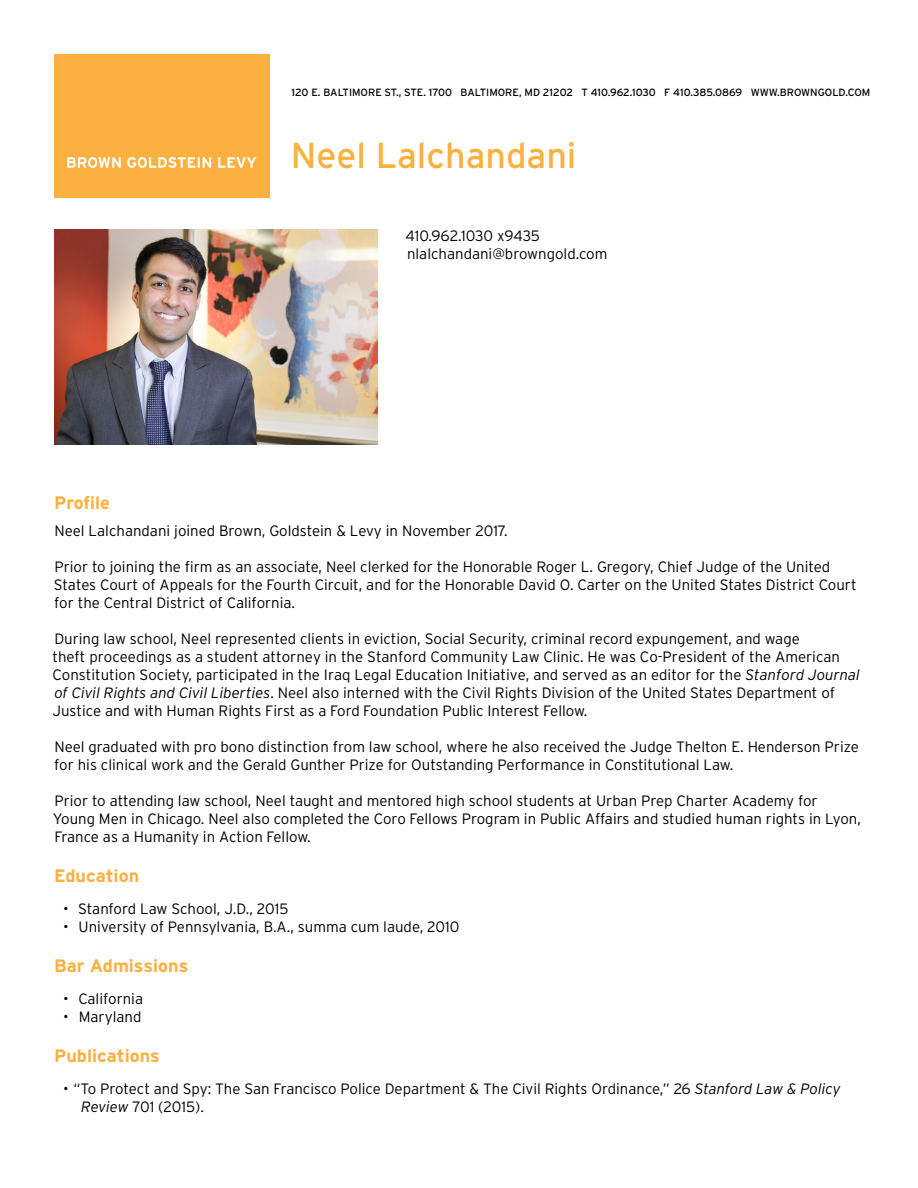
<style>
.page{position:relative;width:918px;height:1188px;background:#fff}
.page>*{position:absolute;margin:0;border:0;box-sizing:border-box;transform-origin:0 0}
.t1{font:36px "Interstate";color:#fbb040}
.t2{font:700 18px "Interstate";color:#fbb040}
.t3{font:300 15px/18px "Interstate";color:#000}
.t4{font:10.5px "Interstate";color:#000}
.s1{font-style:italic}
</style>
<div class="page">
<div style="left:54px;top:54px;width:216px;height:144px;background:#fbb040"></div>
<svg style="left:67px;top:157px;width:190px;height:11px"></svg>
<img style="left:54px;top:230px;width:324px;height:215px">
<p class="t4" style="left:292px;top:86px;width:580px">120 E. BALTIMORE ST., STE. 1700 BALTIMORE, MD 21202 T 410.962.1030 F 410.385.0869 WWW.BROWNGOLD.COM</p>
<h1 class="t1" style="left:291px;top:133px;width:287px">Neel Lalchandani</h1>
<p class="t3" style="left:406px;top:227px;width:203px">410.962.1030 x9435 nlalchandani@browngold.com</p>
<p class="t2" style="left:54px;top:492px;width:57px">Profle</p>
<p class="t3" style="left:54px;top:522px;width:455px">Neel Lalchandani joined Brown, Goldstein &amp; Levy in November 2017.</p>
<p class="t3" style="left:54px;top:558px;width:804px">Prior to joining the frm as an associate, Neel clerked for the Honorable Roger L. Gregory, Chief Judge of the United<br>States Court of Appeals for the Fourth Circuit, and for the Honorable David O. Carter on the United States District Court for the Central District of California.</p>
<p class="t3" style="left:52px;top:630px;width:809px">During law school, Neel represented clients in eviction, Social Security, criminal record expungement, and wage<br>theft proceedings as a student attorney in the Stanford Community Law Clinic. He was Co-President of the American Constitution Society, participated in the Iraq Legal Education Initiative, and served as an editor for the <span class="s1">Stanford Journal of Civil Rights and Civil Liberties</span>. Neel also interned with the Civil Rights Division of the United States Department of Justice and with Human Rights First as a Ford Foundation Public Interest Fellow.</p>
<p class="t3" style="left:54px;top:738px;width:806px">Neel graduated with pro bono distinction from law school, where he also received the Judge Thelton E. Henderson Prize for his clinical work and the Gerald Gunther Prize for Outstanding Performance in Constitutional Law.</p>
<p class="t3" style="left:53px;top:792px;width:810px">Prior to attending law school, Neel taught and mentored high school students at Urban Prep Charter Academy for<br>Young Men in Chicago. Neel also completed the Coro Fellows Program in Public Affairs and studied human rights in Lyon,<br>France as a Humanity in Action Fellow.</p>
<p class="t2" style="left:54px;top:865px;width:87px">Education</p>
<p class="t3" style="left:63px;top:900px;width:227px">• Stanford Law School, J.D., 2015</p>
<p class="t3" style="left:63px;top:918px;width:398px">• University of Pennsylvania, B.A., summa cum laude, 2010</p>
<p class="t2" style="left:54px;top:955px;width:136px">Bar Admissions</p>
<p class="t3" style="left:63px;top:990px;width:82px">• California</p>
<p class="t3" style="left:63px;top:1008px;width:80px">• Maryland</p>
<p class="t2" style="left:54px;top:1045px;width:107px">Publications</p>
<p class="t3" style="left:81px;top:1080px;width:761px;text-indent:-18px">• “To Protect and Spy: The San Francisco Police Department &amp; The Civil Rights Ordinance,” 26 <span class="s1">Stanford Law &amp; Policy<br>Review</span> 701 (2015).</p>
</div>
